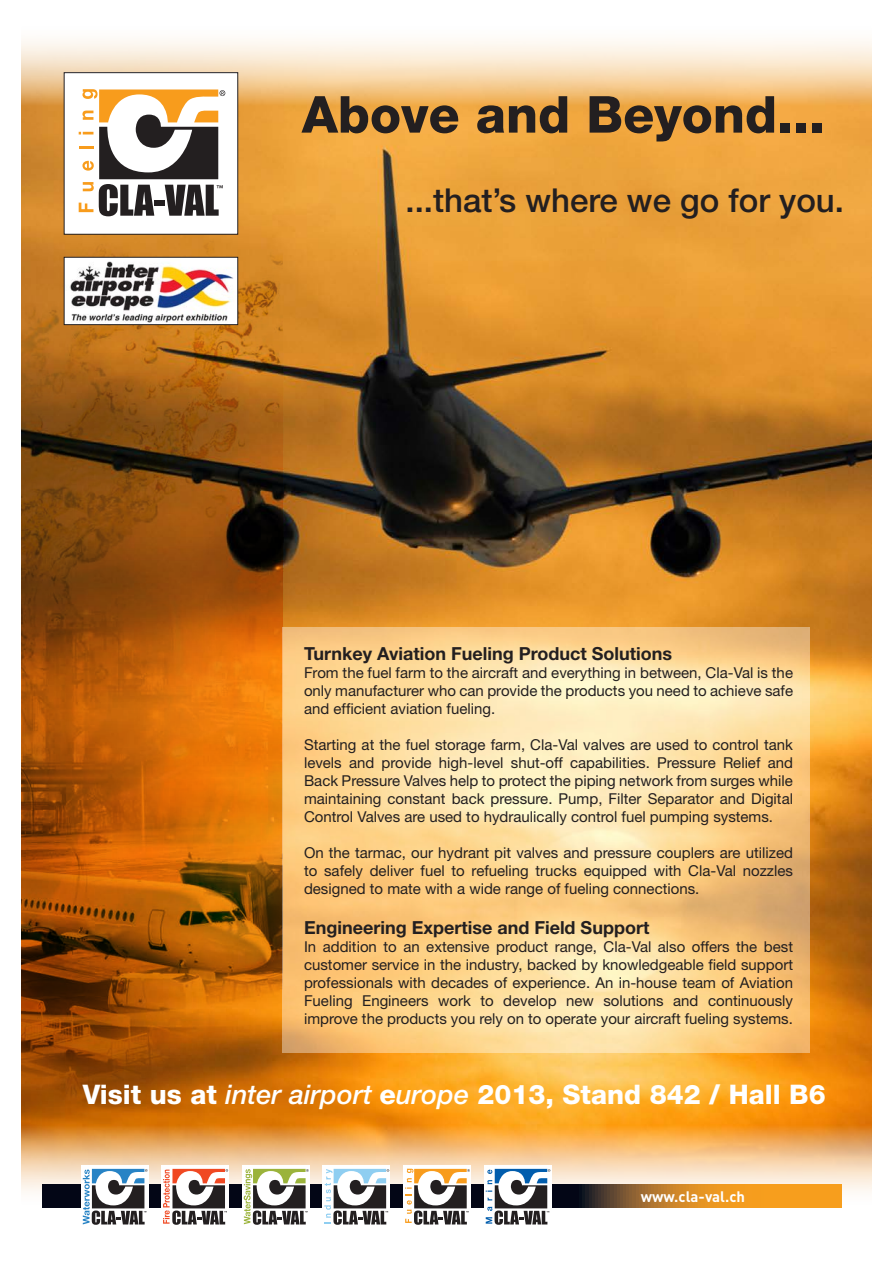
<style>
.page{position:relative;width:893px;height:1263px;background:#fff}
.page>*{position:absolute;margin:0;border:0;box-sizing:border-box;transform-origin:0 0}
.t1{font:800 51px "Helvetica Neue";color:#231f20}
.t2{font:500 33px "Helvetica Neue";color:#231f20}
.t3{font:800 27px "Helvetica Neue";color:#fff}
.t4{font:700 18px "Helvetica Neue";color:#231f20}
.t5{font:15px/18px "Helvetica Neue";color:#231f20;text-align:justify}
.t6{font:700 15px "DIN";color:#fff}
.s1{font-weight:500;font-style:italic}
</style>
<div class="page">
<img style="left:21px;top:40px;width:851px;height:1168px">
<svg style="left:43px;top:1184px;width:799px;height:24px"></svg>
<div style="left:81px;top:1165px;width:68px;height:64px;background:#fff"></div>
<svg style="left:83px;top:1169px;width:65px;height:56px"></svg>
<div style="left:161px;top:1165px;width:68px;height:64px;background:#fff"></div>
<svg style="left:163px;top:1169px;width:65px;height:56px"></svg>
<div style="left:242px;top:1165px;width:68px;height:64px;background:#fff"></div>
<svg style="left:244px;top:1169px;width:65px;height:56px"></svg>
<div style="left:322px;top:1165px;width:68px;height:64px;background:#fff"></div>
<svg style="left:324px;top:1169px;width:65px;height:56px"></svg>
<div style="left:403px;top:1165px;width:68px;height:64px;background:#fff"></div>
<svg style="left:405px;top:1169px;width:65px;height:56px"></svg>
<div style="left:484px;top:1165px;width:67px;height:64px;background:#fff"></div>
<svg style="left:486px;top:1169px;width:64px;height:56px"></svg>
<div style="left:64px;top:73px;width:174px;height:161px;background:#fff"></div>
<svg style="left:79px;top:89px;width:146px;height:127px"></svg>
<div style="left:64px;top:72px;width:174px;height:163px;border:1px solid #231f20"></div>
<svg style="left:283px;top:627px;width:527px;height:425px"></svg>
<img style="left:66px;top:259px;width:170px;height:64px">
<div style="left:64px;top:257px;width:174px;height:68px;border:1px solid #231f20"></div>
<h1 class="t1" style="left:302px;top:84px;width:525px">Above and Beyond...</h1>
<h2 class="t2" style="left:406px;top:180px;width:440px">...that’s where we go for you.</h2>
<p class="t4" style="left:304px;top:643px;width:370px">Turnkey Aviation Fueling Product Solutions</p>
<p class="t5" style="left:304px;top:664px;width:491px">From the fuel farm to the aircraft and everything in between, Cla-Val is the only manufacturer who can provide the products you need to achieve safe and efficient aviation fueling.</p>
<p class="t5" style="left:304px;top:736px;width:491px">Starting at the fuel storage farm, Cla-Val valves are used to control tank levels and provide high-level shut-off capabilities. Pressure Relief and Back Pressure Valves help to protect the piping network from surges while maintaining constant back pressure. Pump, Filter Separator and Digital Control Valves are used to hydraulically control fuel pumping systems.</p>
<p class="t5" style="left:304px;top:844px;width:490px">On the tarmac, our hydrant pit valves and pressure couplers are utilized to safely deliver fuel to refueling trucks equipped with Cla-Val nozzles designed to mate with a wide range of fueling connections.</p>
<p class="t4" style="left:304px;top:916px;width:347px">Engineering Expertise and Field Support</p>
<p class="t5" style="left:304px;top:937px;width:491px">In addition to an extensive product range, Cla-Val also offers the best customer service in the industry, backed by knowledgeable field support professionals with decades of experience. An in-house team of Aviation Fueling Engineers work to develop new solutions and continuously improve the products you rely on to operate your aircraft fueling systems.</p>
<h3 class="t3" style="left:83px;top:1078px;width:744px">Visit us at <span class="s1">inter airport</span> e<span class="s1">urope</span> 2013, Stand 842 / Hall B6</h3>
<p class="t6" style="left:641px;top:1187px;width:106px">www.cla-val.ch</p>
</div>
